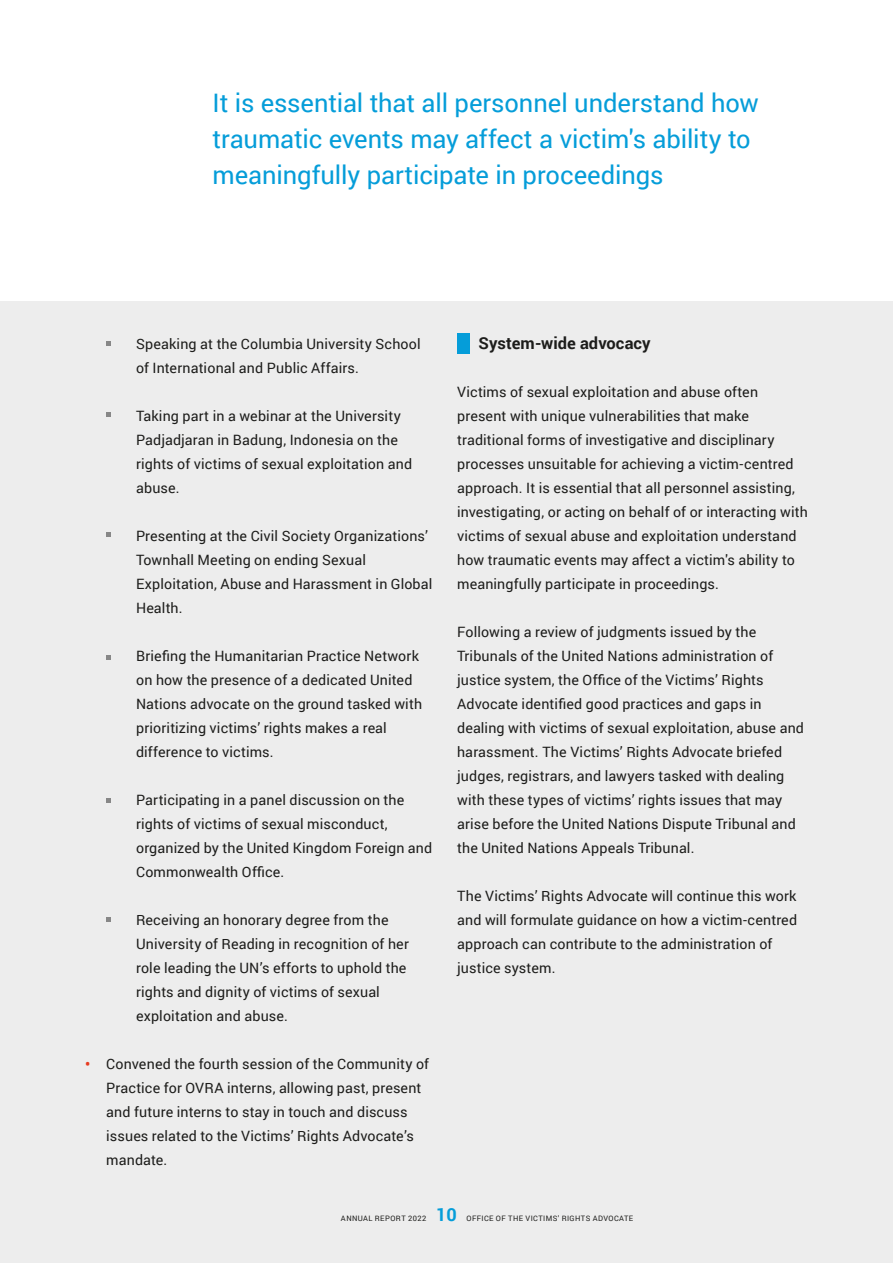
<style>
.page{position:relative;width:893px;height:1263px;background:#fff}
.page>*{position:absolute;margin:0;border:0;box-sizing:border-box;transform-origin:0 0}
.Quotes-blue{font:25.5px/36px "Roboto";letter-spacing:-.005em;color:#059dd9}
.t1{font:700 18px "Roboto";color:#059dd9}
.t2{font:700 16.5px "Roboto";letter-spacing:.005em;color:#1d1d1b}
.BASE{font:14.25px/24px "Roboto";letter-spacing:.01em;color:#1d1d1b}
.t3{font:7.5px "Roboto";letter-spacing:.055em;color:#1d1d1b}
.s1{font-weight:700;color:#e73a1f}
</style>
<div class="page">
<div style="left:0;top:301px;width:893px;height:962px;background:#ededed"></div>
<div style="left:457px;top:333px;width:13px;height:20px;background:#059dd9"></div>
<svg style="left:107px;top:412px;width:4px;height:5px"></svg>
<svg style="left:107px;top:533px;width:4px;height:4px"></svg>
<svg style="left:107px;top:655px;width:4px;height:4px"></svg>
<svg style="left:107px;top:798px;width:4px;height:4px"></svg>
<svg style="left:107px;top:917px;width:4px;height:4px"></svg>
<svg style="left:107px;top:341px;width:4px;height:4px"></svg>
<p class="Quotes-blue" style="left:213px;top:84px;width:548px">It is essential that all personnel understand how traumatic events may affect a victim's ability to meaningfully participate in proceedings</p>
<p class="BASE" style="left:136px;top:331px;width:286px">Speaking at the Columbia University School of International and Public Affairs.</p>
<p class="BASE" style="left:136px;top:403px;width:278px">Taking part in a webinar at the University Padjadjaran in Badung, Indonesia on the rights of victims of sexual exploitation and abuse.</p>
<p class="BASE" style="left:136px;top:523px;width:298px">Presenting at the Civil Society Organizations’ Townhall Meeting on ending Sexual Exploitation, Abuse and Harassment in Global Health.</p>
<p class="BASE" style="left:136px;top:643px;width:288px">Briefing the Humanitarian Practice Network on how the presence of a dedicated United Nations advocate on the ground tasked with prioritizing victims’ rights makes a real difference to victims.</p>
<p class="BASE" style="left:136px;top:787px;width:298px">Participating in a panel discussion on the rights of victims of sexual misconduct, organized by the United Kingdom Foreign and Commonwealth Office.</p>
<p class="BASE" style="left:136px;top:907px;width:274px">Receiving an honorary degree from the University of Reading in recognition of her role leading the UN’s efforts to uphold the rights and dignity of victims of sexual exploitation and abuse.</p>
<p class="BASE" style="left:106px;top:1051px;width:324px;text-indent:-21px"><span class="s1">•</span> Convened the fourth session of the Community of Practice for OVRA interns, allowing past, present and future interns to stay in touch and discuss issues related to the Victims’ Rights Advocate’s mandate.</p>
<p class="t2" style="left:478px;top:332px;width:174px">System-wide advocacy</p>
<p class="BASE" style="left:457px;top:379px;width:352px">Victims of sexual exploitation and abuse often present with unique vulnerabilities that make traditional forms of investigative and disciplinary processes unsuitable for achieving a victim-centred approach. It is essential that all personnel assisting, investigating, or acting on behalf of or interacting with victims of sexual abuse and exploitation understand how traumatic events may affect a victim's ability to meaningfully participate in proceedings.</p>
<p class="BASE" style="left:457px;top:619px;width:348px">Following a review of judgments issued by the Tribunals of the United Nations administration of justice system, the Office of the Victims’ Rights Advocate identified good practices and gaps in dealing with victims of sexual exploitation, abuse and harassment. The Victims’ Rights Advocate briefed judges, registrars, and lawyers tasked with dealing with these types of victims’ rights issues that may arise before the United Nations Dispute Tribunal and the United Nations Appeals Tribunal.</p>
<p class="BASE" style="left:457px;top:883px;width:341px">The Victims’ Rights Advocate will continue this work and will formulate guidance on how a victim-centred approach can contribute to the administration of justice system.</p>
<p class="t3" style="left:341px;top:1213px;width:87px">ANNUAL REPORT 2022</p>
<p class="t1" style="left:436px;top:1202px;width:22px">10</p>
<p class="t3" style="left:466px;top:1213px;width:168px">OFFICE OF THE VICTIMS’ RIGHTS ADVOCATE</p>
</div>
